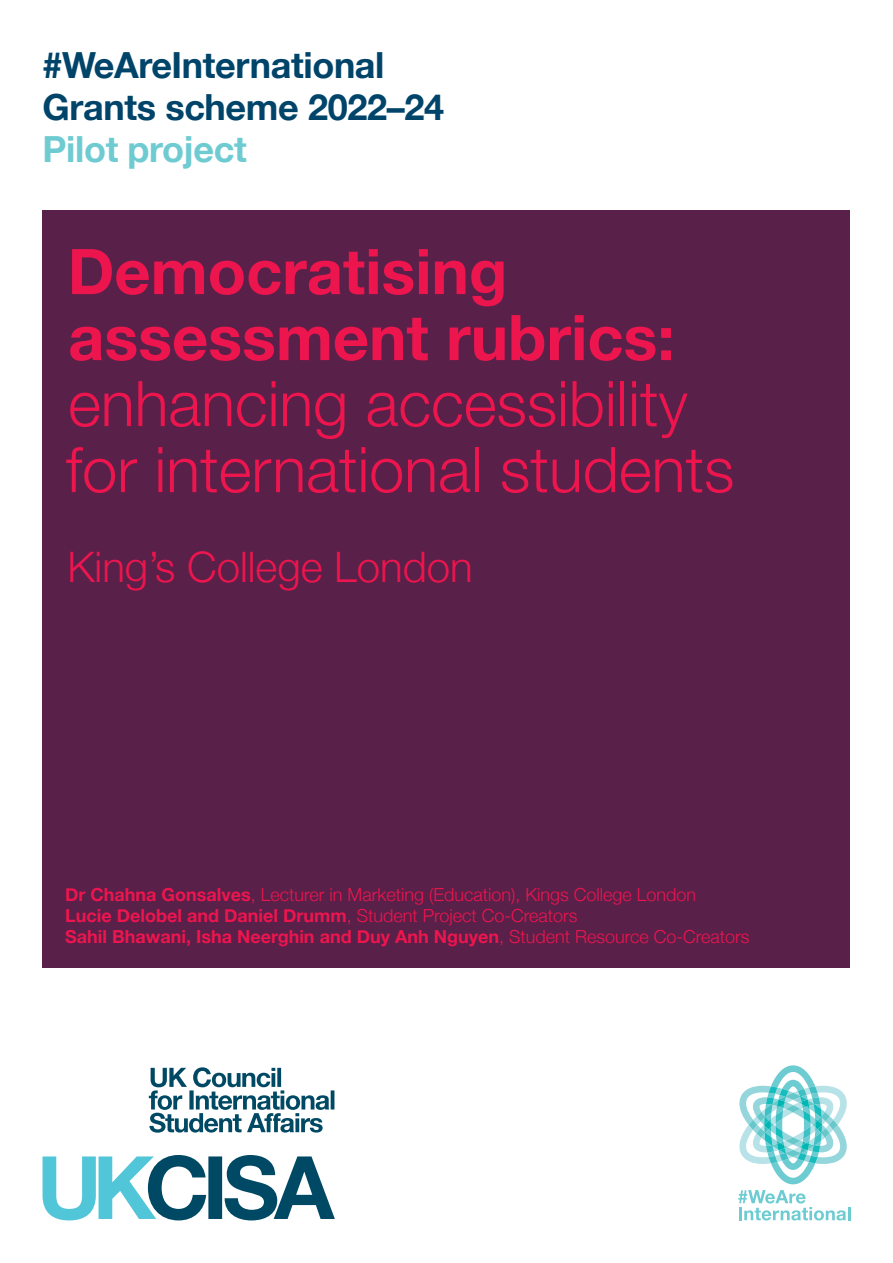
<style>
.page{position:relative;width:893px;height:1263px;background:#fff}
.page>*{position:absolute;margin:0;border:0;box-sizing:border-box;transform-origin:0 0}
.t1{font:700 63px/66px "Helvetica Neue";color:#ed154e}
.t2{font:300 63px "Helvetica Neue";color:#ed154e}
.t3{font:300 42px "Helvetica Neue";color:#ed154e}
.t4{font:700 36px "Helvetica Neue";letter-spacing:-.01em;color:#00446a}
.t5{font:700 36px "Helvetica Neue";letter-spacing:-.01em;color:#6fcbd2}
.t6{font:700 18px "Helvetica Neue";color:#ed154e}
.t7{font:300 18px "Helvetica Neue";color:#ed154e}
.s1{font-weight:300}
.s2{font-weight:700}
</style>
<div class="page">
<div style="left:43px;top:211px;width:807px;height:757px;background:#592049"></div>
<svg style="left:738px;top:1190px;width:112px;height:30px"></svg>
<svg style="left:739px;top:1065px;width:108px;height:119px"></svg>
<svg style="left:149px;top:1067px;width:185px;height:66px"></svg>
<svg style="left:43px;top:1155px;width:292px;height:65px"></svg>
<p class="t4" style="left:43px;top:37px;width:344px">#WeAreInternational</p>
<p class="t4" style="left:43px;top:79px;width:403px">Grants scheme 2022–24</p>
<p class="t5" style="left:43px;top:121px;width:206px">Pilot project</p>
<p class="t1" style="left:68px;top:240px;width:621px">Democratising assessment rubrics: <span class="s1">enhancing accessibility</span></p>
<p class="t2" style="left:66px;top:419px;width:670px">for international students</p>
<p class="t3" style="left:67px;top:533px;width:407px">King’s College London</p>
<p class="t7" style="left:65px;top:880px;width:632px"><span class="s2">Dr Chahna Gonsalves</span>, Lecturer in Marketing (Education), Kings College London</p>
<p class="t6" style="left:65px;top:902px;width:514px">Lucie Delobel and Daniel Drumm<span class="s1">, Student Project Co-Creators</span></p>
<p class="t6" style="left:65px;top:923px;width:686px">Sahil Bhawani, Isha Neerghin and Duy Anh Nguyen<span class="s1">, Student Resource Co-Creators</span></p>
</div>
